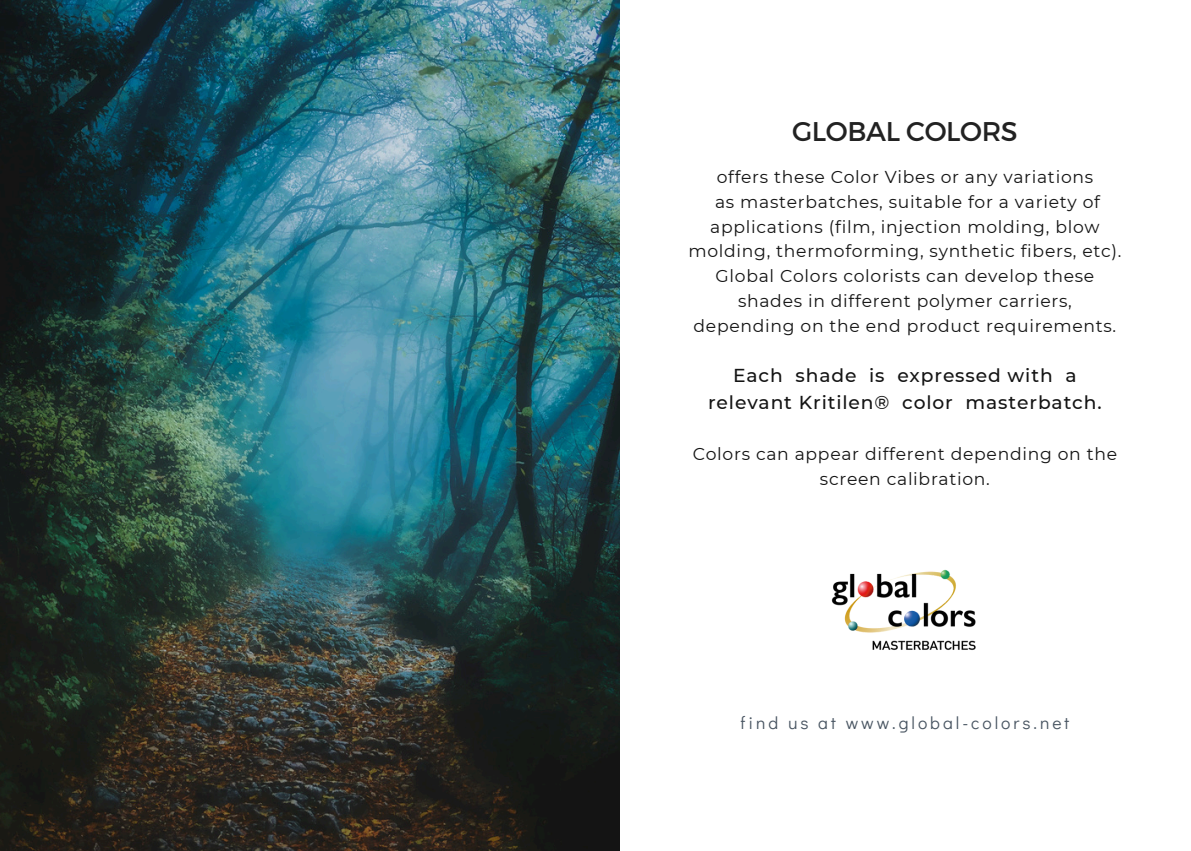
<style>
.page{position:relative;width:1191px;height:851px;background:#fff}
.page>*{position:absolute;margin:0;border:0;box-sizing:border-box;transform-origin:0 0}
.t1{font:27px "Montserrat";letter-spacing:-.015em;color:#222}
.t2{font:500 18.75px/27px "Montserrat";letter-spacing:.045em;color:#141414;text-align:center}
.t3{font:17.4px "Didact Gothic";letter-spacing:.17em;color:#495562}
.t4{font:17.25px/24.8px "Montserrat";letter-spacing:.04em;color:#141414;text-align:center}
</style>
<div class="page">
<img style="left:0;top:0;width:619px;height:850px">
<img style="left:831px;top:569px;width:145px;height:81px">
<p class="t1" style="left:792px;top:114px;width:227px">GLOBAL COLORS</p>
<h1 class="t4" style="left:716px;top:164px;width:378px">offers these Color Vibes or any variations</h1>
<p class="t4" style="left:688px;top:189px;width:434px">as masterbatches, suitable for a variety of applications (film, injection molding, blow molding, thermoforming, synthetic fibers, etc).<br>Global Colors colorists can develop these shades in different polymer carriers, depending on the end product requirements.</p>
<p class="t2" style="left:708px;top:362px;width:395px">Each shade is expressed with a relevant Kritilen® color masterbatch.</p>
<h2 class="t4" style="left:692px;top:441px;width:426px">Colors can appear different depending on the screen calibration.</h2>
<p class="t3" style="left:740px;top:710px;width:330px">find us at www.global-colors.net</p>
</div>
